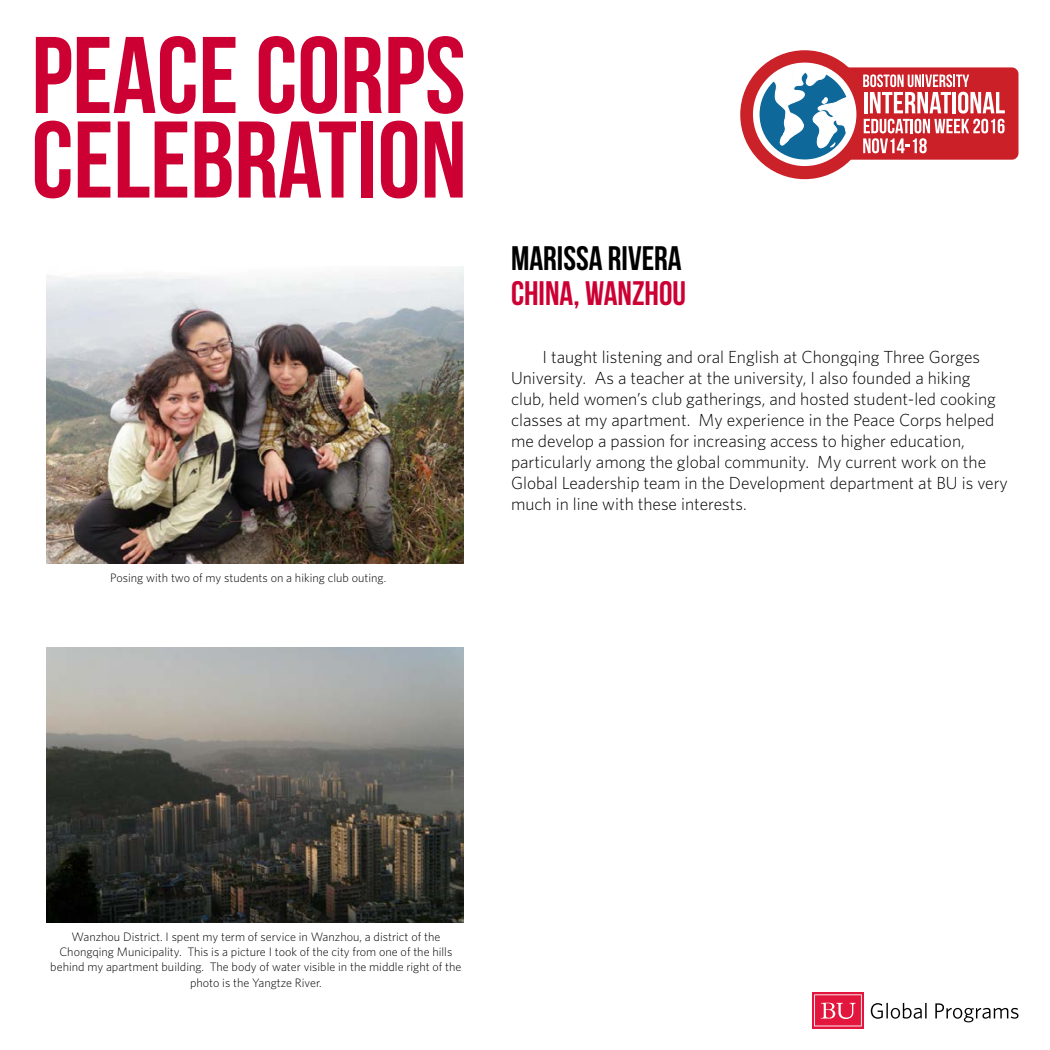
<style>
.page{position:relative;width:1050px;height:1050px;background:#fff}
.page>*{position:absolute;margin:0;border:0;box-sizing:border-box;transform-origin:0 0}
.t1{font:108.67px/84.5px "Bebas Neue";color:#c03}
.t2{font:34.04px "Bebas Neue";color:#000}
.t3{font:34.04px "Bebas Neue";color:#c03}
.t4{font:300 17.5px/21px "Whitney";color:#000}
.t5{font:300 12.25px/15.5px "Whitney";color:#000;text-align:center}
</style>
<div class="page">
<div style="left:801px;top:67px;width:217px;height:93px;background:#cb2027;border-radius:7px"></div>
<div style="left:740px;top:50px;width:129px;height:129px;border:16px solid #cb2128;border-radius:50%"></div>
<svg style="left:756px;top:66px;width:97px;height:97px"></svg>
<div style="left:753px;top:63px;width:103px;height:103px;border:7px solid #fff;border-radius:50%"></div>
<svg style="left:772px;top:63px;width:80px;height:86px"></svg>
<svg style="left:863px;top:74px;width:142px;height:79px"></svg>
<svg style="left:812px;top:992px;width:52px;height:37px"></svg>
<svg style="left:814px;top:994px;width:48px;height:32px;background:#e74060"></svg>
<svg style="left:871px;top:1003px;width:56px;height:16px"></svg>
<svg style="left:935px;top:1003px;width:83px;height:19px"></svg>
<img style="left:46px;top:267px;width:418px;height:297px">
<img style="left:46px;top:648px;width:418px;height:274px">
<h1 class="t1" style="left:32px;top:32px;width:437px">PEACE CORPS<br>CELEBRATION</h1>
<p class="t5" style="left:110px;top:570px;width:278px">Posing with two of my students on a hiking club outing.</p>
<h2 class="t2" style="left:511px;top:239px;width:172px">MARISSA RIVERA</h2>
<h2 class="t3" style="left:511px;top:274px;width:177px">CHINA, WANZHOU</h2>
<p class="t4" style="left:511px;top:346px;width:498px;text-indent:32px">I taught listening and oral English at Chongqing Three Gorges University. As a teacher at the university, I also founded a hiking club, held women’s club gatherings, and hosted student-led cooking classes at my apartment. My experience in the Peace Corps helped me develop a passion for increasing access to higher education, particularly among the global community. My current work on the Global Leadership team in the Development department at BU is very much in line with these interests.</p>
<p class="t5" style="left:50px;top:928px;width:413px">Wanzhou District. I spent my term of service in Wanzhou, a district of the Chongqing Municipality. This is a picture I took of the city from one of the hills behind my apartment building. The body of water visible in the middle right of the photo is the Yangtze River.</p>
</div>
